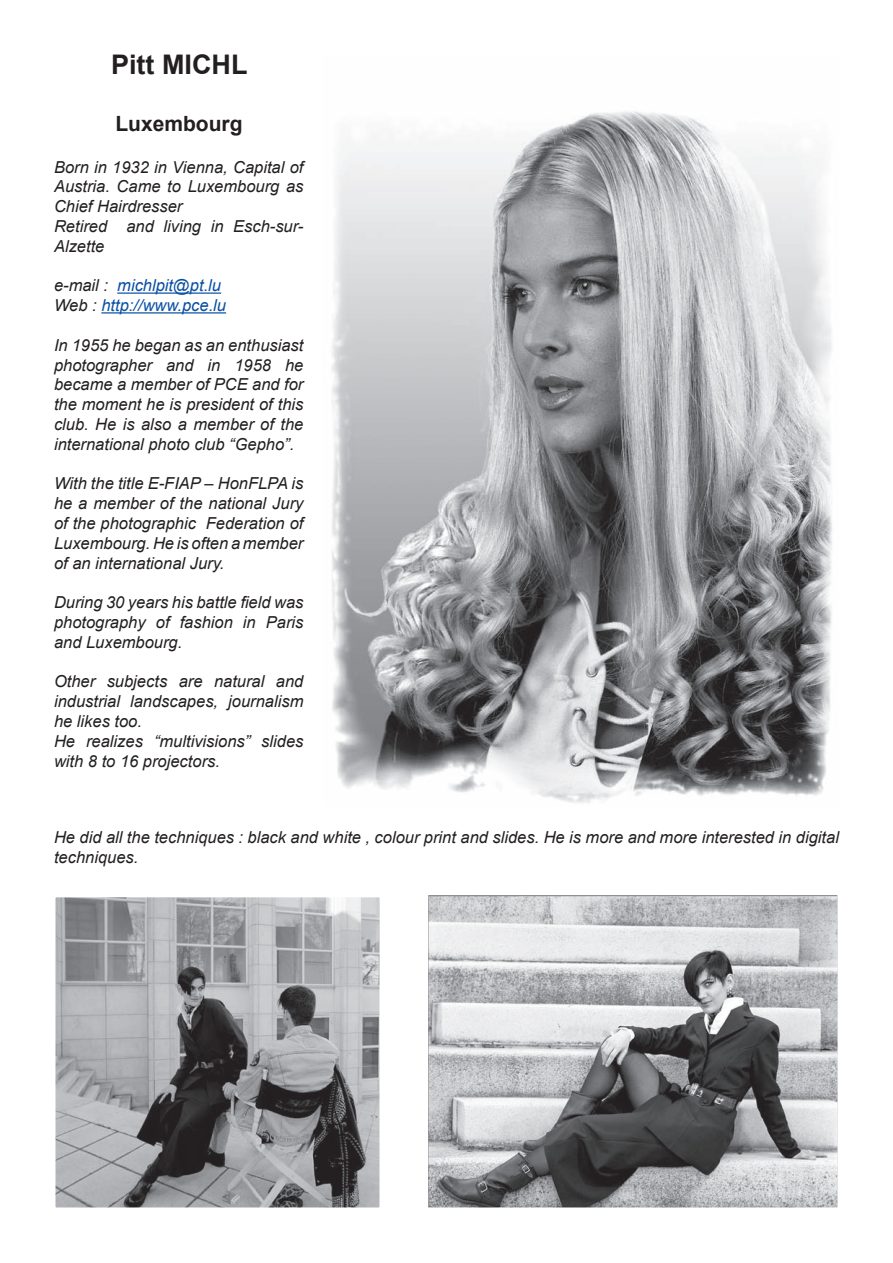
<style>
.page{position:relative;width:893px;height:1263px;background:#fff}
.page>*{position:absolute;margin:0;border:0;box-sizing:border-box;transform-origin:0 0}
.t1{font:700 27px "Arial";color:#231f20}
.t2{font:700 21px "Arial";color:#231f20}
.t3{font:italic 16.5px/19.8px "Arial";color:#231f20}
.t4{font:italic 16.5px/19.8px "Arial";color:#094fa3}
.s1{color:#231f20}
</style>
<div class="page">
<img style="left:430px;top:897px;width:406px;height:309px">
<div style="left:427px;top:894px;width:412px;height:315px;border:2px solid #fff"></div>
<img style="left:57px;top:899px;width:321px;height:307px">
<div style="left:54px;top:896px;width:327px;height:313px;border:2px solid #fff"></div>
<img style="left:331px;top:111px;width:502px;height:692px">
<hr style="left:117px;top:292px;width:104px;height:2px;background:#094fa3">
<hr style="left:101px;top:312px;width:125px;height:1px;background:#094fa3">
<h1 class="t1" style="left:111px;top:46px;width:138px">Pitt MICHL</h1>
<p class="t2" style="left:115px;top:110px;width:129px">Luxembourg</p>
<p class="t3" style="left:54px;top:157px;width:251px">Born in 1932 in Vienna, Capital of<br>Austria. Came to Luxembourg as<br>Chief Hairdresser<br>Retired and living in Esch-sur-<br>Alzette</p>
<p class="t4" style="left:54px;top:276px;width:174px"><span class="s1">e-mail :</span> michlpit@pt.lu<br><span class="s1">Web :</span> http://www.pce.lu</p>
<p class="t3" style="left:54px;top:335px;width:251px;text-align:justify">In 1955 he began as an enthusiast photographer and in 1958 he became a member of PCE and for the moment he is president of this club. He is also a member of the international photo club “Gepho”.</p>
<p class="t3" style="left:54px;top:474px;width:251px;text-align:justify">With the title E-FIAP – HonFLPA is he a member of the national Jury of the photographic Federation of Luxembourg. He is often a member of an international Jury.</p>
<p class="t3" style="left:54px;top:593px;width:251px;text-align:justify">During 30 years his battle field was photography of fashion in Paris and Luxembourg.</p>
<p class="t3" style="left:54px;top:672px;width:251px">Other subjects are natural and industrial landscapes, journalism he likes too.<br>He realizes “multivisions” slides with 8 to 16 projectors.</p>
<p class="t3" style="left:54px;top:828px;width:786px">He did all the techniques : black and white , colour print and slides. He is more and more interested in digital techniques.</p>
</div>
